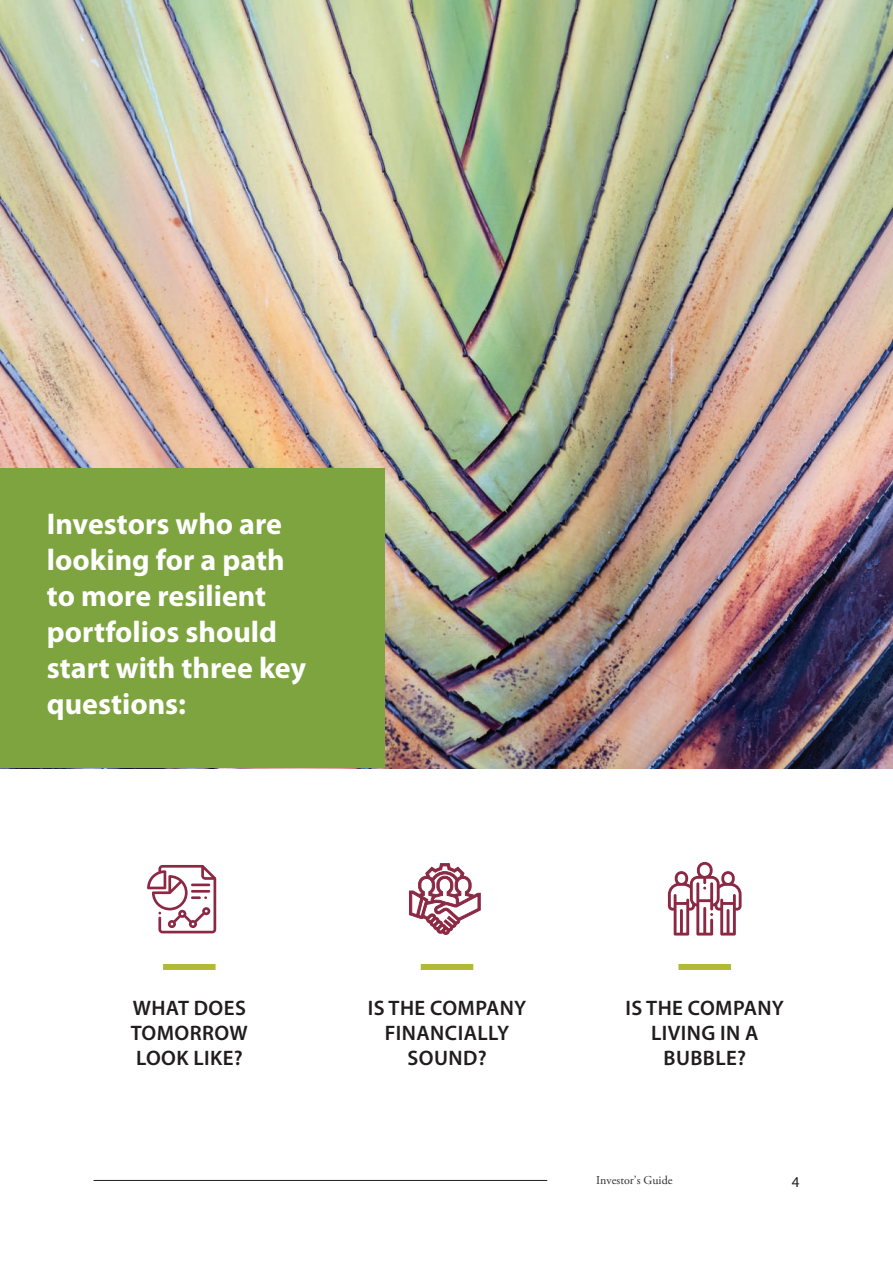
<style>
.page{position:relative;width:893px;height:1263px;background:#fff}
.page>*{position:absolute;margin:0;border:0;box-sizing:border-box;transform-origin:0 0}
.t1{font:700 30px/36px "Myriad Pro";color:#fff}
.t2{font:600 21px/25.2px "Myriad Pro";letter-spacing:.02em;color:#201d1e;text-align:center}
.t3{font:15px "Myriad Pro";color:#231f20}
.t4{font:12px "Adobe Garamond Pro";color:#2e2f2e}
</style>
<div class="page">
<img style="left:0;top:0;width:893px;height:768px">
<div style="left:163px;top:964px;width:53px;height:6px;background:#b2ba35"></div>
<div style="left:421px;top:964px;width:52px;height:6px;background:#b2ba35"></div>
<div style="left:678px;top:964px;width:53px;height:6px;background:#b2ba35"></div>
<svg style="left:668px;top:862px;width:74px;height:73px"></svg>
<svg style="left:409px;top:863px;width:72px;height:72px"></svg>
<svg style="left:147px;top:865px;width:69px;height:68px"></svg>
<hr style="left:191px;top:883px;width:19px;height:3px;background:#8b2944">
<hr style="left:191px;top:890px;width:19px;height:3px;background:#8b2944">
<div style="left:0;top:468px;width:385px;height:300px;background:#7ea43f"></div>
<hr style="left:94px;top:1180px;width:453px;height:1px;background:#231f20">
<p class="t1" style="left:47px;top:505px;width:261px">Investors who are looking for a path to more resilient portfolios should start with three key questions:</p>
<p class="t2" style="left:131px;top:995px;width:119px;text-align:justify">WHAT DOES TOMORROW LOOK LIKE?</p>
<p class="t2" style="left:368px;top:995px;width:160px">IS THE COMPANY<br>FINANCIALLY<br>SOUND?</p>
<p class="t2" style="left:625px;top:995px;width:160px">IS THE COMPANY<br>LIVING IN A<br>BUBBLE?</p>
<p class="t4" style="left:596px;top:1173px;width:78px">Investor’s Guide</p>
<p class="t3" style="left:792px;top:1173px;width:9px">4</p>
</div>
